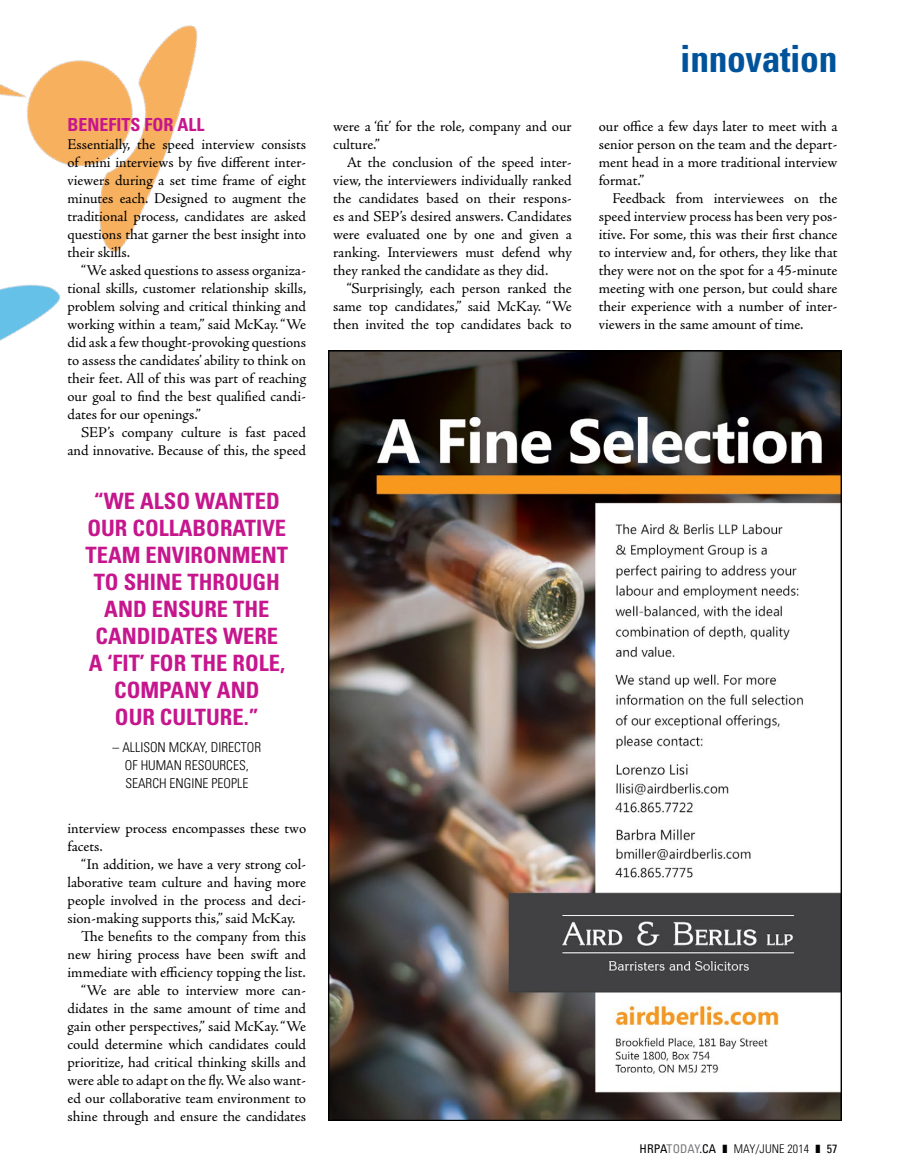
<style>
.page{position:relative;width:905px;height:1175px;background:#fff}
.page>*{position:absolute;margin:0;border:0;box-sizing:border-box;transform-origin:0 0}
.Section{font:700 condensed 37.5px "Univers LT Std";letter-spacing:-.01em;color:#00539b}
.Pull_Quote{font:700 condensed 22.5px/27px "Univers LT Std";color:#c6168d;text-align:center}
.Subhead{font:700 condensed 18px "Univers LT Std";color:#c6168d}
.Body_text{font:15px/18px "Adobe Jenson Pro";letter-spacing:-.005em;color:#000;text-align:justify}
.Body_text_-_no_inden{font:15px/18px "Adobe Jenson Pro";color:#000;text-align:justify}
.Cite{font:300 condensed 13.5px/18px "Univers LT Std";color:#000;text-align:center}
.t1{font:300 condensed 12px "Univers LT Std";letter-spacing:.01em;color:#000}
.s1{font-weight:400}
.s2{font-weight:400;color:#77787b}
</style>
<div class="page">
<img style="left:0;top:25px;width:198px;height:316px">
<img style="left:328px;top:351px;width:514px;height:769px">
<p class="Subhead" style="left:68px;top:113px;width:138px">BENEFITS FOR ALL</p>
<p class="Body_text_-_no_inden" style="left:68px;top:135px;width:240px">Essentially, the speed interview consists of mini interviews by five different inter&shy;viewers during a set time frame of eight minutes each. Designed to augment the traditional process, candidates are asked questions that garner the best insight into their skills.</p>
<p class="Body_text" style="left:68px;top:261px;width:240px;text-indent:14px">“We asked questions to assess organiza&shy;tional skills, customer relationship skills, problem solving and critical thinking and working within a team,” said McKay. “We did ask a few thought-provoking questions to assess the candidates’ ability to think on their feet. All of this was part of reaching our goal to find the best qualified candi&shy;dates for our openings.”</p>
<p class="Body_text" style="left:68px;top:423px;width:240px;text-align:right">SEP’s company culture is fast paced and innovative. Because of this, the speed</p>
<p class="Pull_Quote" style="left:85px;top:487px;width:204px">“WE ALSO WANTED<br>OUR COLLABORATIVE<br>TEAM ENVIRONMENT<br>TO SHINE THROUGH<br>AND ENSURE THE<br>CANDIDATES WERE<br>A ‘FIT’ FOR THE ROLE,<br>COMPANY AND<br>OUR CULTURE.”</p>
<p class="Cite" style="left:113px;top:738px;width:150px">– ALLISON MCKAY, DIRECTOR<br>OF HUMAN RESOURCES,<br>SEARCH ENGINE PEOPLE</p>
<p class="Body_text" style="left:68px;top:819px;width:240px">interview process encompasses these two facets.</p>
<p class="Body_text" style="left:68px;top:855px;width:240px;text-indent:14px">“In addition, we have a very strong col&shy;laborative team culture and having more people involved in the process and deci&shy;sion-making supports this,” said McKay.</p>
<p class="Body_text" style="left:68px;top:927px;width:240px;text-indent:14px">The benefits to the company from this new hiring process have been swift and immediate with efficiency topping the list.</p>
<p class="Body_text" style="left:68px;top:981px;width:240px;text-indent:14px">“We are able to interview more can&shy;didates in the same amount of time and gain other perspectives,” said McKay. “We could determine which candidates could prioritize, had critical thinking skills and were able to adapt on the fly. We also want&shy;ed our collaborative team environment to shine through and ensure the candidates</p>
<p class="Body_text" style="left:333px;top:117px;width:240px">were a ‘fit’ for the role, company and our culture.”</p>
<p class="Body_text" style="left:333px;top:153px;width:240px;text-indent:14px">At the conclusion of the speed inter&shy;view, the interviewers individually ranked the candidates based on their respons&shy;es and SEP’s desired answers. Candidates were evaluated one by one and given a ranking. Interviewers must defend why they ranked the candidate as they did.</p>
<p class="Body_text" style="left:333px;top:279px;width:240px;text-indent:14px">“Surprisingly, each person ranked the same top candidates,” said McKay. “We then invited the top candidates back to</p>
<p class="Section" style="left:680px;top:36px;width:159px">innovation</p>
<p class="Body_text" style="left:598px;top:117px;width:240px">our office a few days later to meet with a senior person on the team and the depart&shy;ment head in a more traditional interview format.”</p>
<p class="Body_text" style="left:598px;top:189px;width:240px;text-indent:14px">Feedback from interviewees on the speed interview process has been very pos&shy;itive. For some, this was their first chance to interview and, for others, they like that they were not on the spot for a 45-minute meeting with one person, but could share their experience with a number of inter&shy;viewers in the same amount of time.</p>
<p class="t1" style="left:639px;top:1141px;width:199px"><span class="s1">HRPA</span><span class="s2">TODAY</span><span class="s1">.CA</span> ❚ MAY/JUNE 2014 ❚ <span class="s1">57</span></p>
</div>
